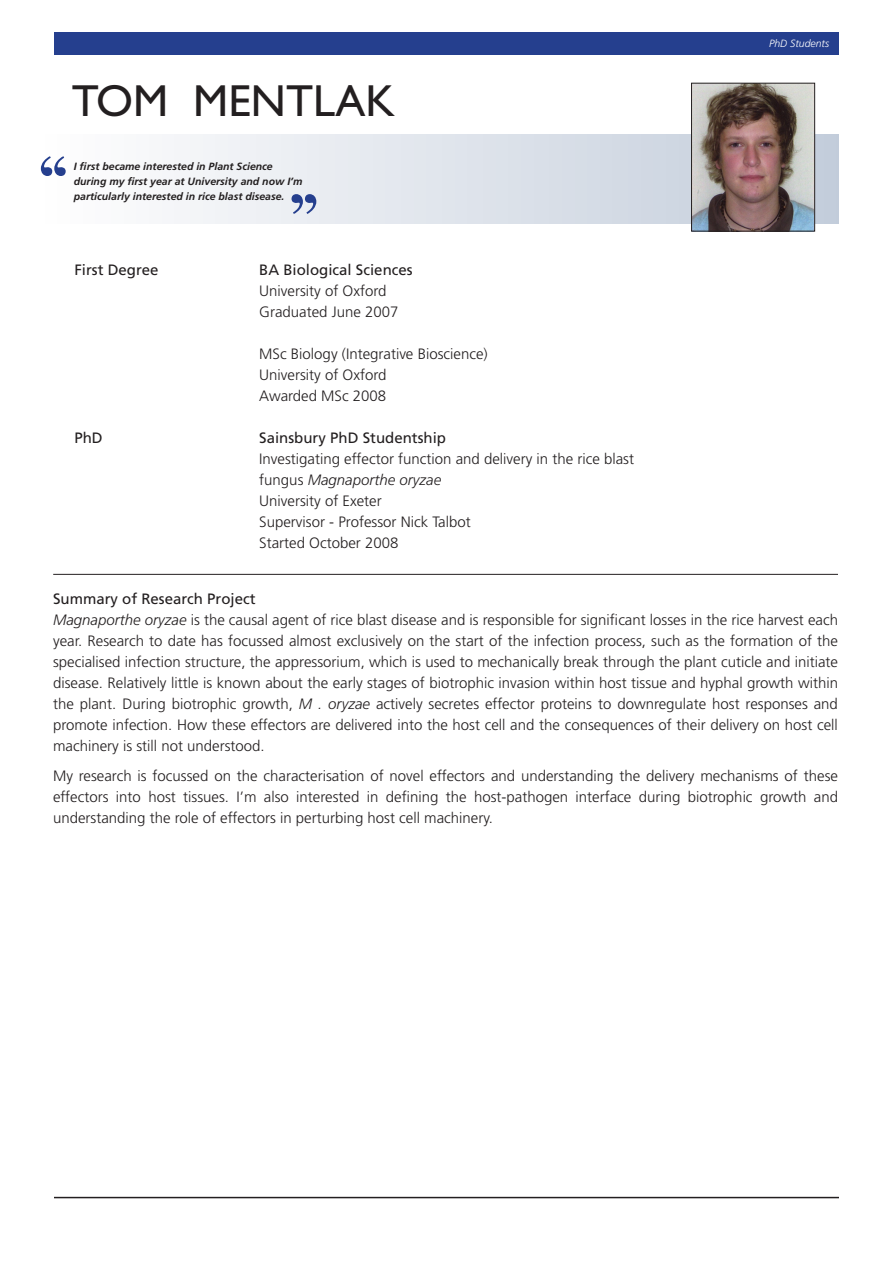
<style>
.page{position:relative;width:893px;height:1263px;background:#fff}
.page>*{position:absolute;margin:0;border:0;box-sizing:border-box;transform-origin:0 0}
.t1{font:45px "Gill Sans";color:#231f20}
.t2{font:300 15px/21px "Frutiger";color:#231f20;text-align:justify}
.Heading_1{font:15px "Frutiger";color:#231f20}
.t3{font:italic 700 10.5px/15px "Frutiger";color:#231f20}
.t4{font:italic 300 10.5px "Frutiger";color:#fff}
.s1{font-style:italic}
</style>
<div class="page">
<hr style="left:54px;top:1197px;width:785px;height:1px;background:#231f20">
<div style="left:54px;top:32px;width:785px;height:23px;background:#253f8e"></div>
<svg style="left:40px;top:135px;width:799px;height:89px"></svg>
<hr style="left:53px;top:574px;width:785px;height:1px;background:#231f20">
<img style="left:693px;top:85px;width:120px;height:144px">
<div style="left:691px;top:83px;width:124px;height:148px;border:1px solid #231f20"></div>
<svg style="left:41px;top:156px;width:25px;height:20px"></svg>
<svg style="left:292px;top:194px;width:24px;height:20px"></svg>
<p class="t1" style="left:72px;top:75px;width:325px">TOM MENTLAK</p>
<p class="t3" style="left:74px;top:159px;width:230px">I first became interested in Plant Science during my first year at University and now I’m particularly interested in rice blast disease.</p>
<p class="Heading_1" style="left:74px;top:261px;width:86px">First Degree</p>
<p class="Heading_1" style="left:74px;top:429px;width:30px">PhD</p>
<p class="Heading_1" style="left:259px;top:261px;width:155px">BA Biological Sciences</p>
<p class="t2" style="left:259px;top:280px;width:129px">University of Oxford</p>
<p class="t2" style="left:259px;top:301px;width:141px">Graduated June 2007</p>
<p class="t2" style="left:259px;top:343px;width:230px">MSc Biology (Integrative Bioscience)</p>
<p class="t2" style="left:259px;top:364px;width:129px">University of Oxford</p>
<p class="t2" style="left:259px;top:385px;width:129px">Awarded MSc 2008</p>
<p class="Heading_1" style="left:259px;top:429px;width:188px">Sainsbury PhD Studentship</p>
<p class="t2" style="left:259px;top:448px;width:376px">Investigating effector function and delivery in the rice blast fungus <span class="s1">Magnaporthe oryzae</span></p>
<p class="t2" style="left:259px;top:490px;width:124px">University of Exeter</p>
<p class="t2" style="left:259px;top:511px;width:213px">Supervisor - Professor Nick Talbot</p>
<p class="t2" style="left:259px;top:532px;width:141px">Started October 2008</p>
<p class="t4" style="left:769px;top:37px;width:62px">PhD Students</p>
<p class="Heading_1" style="left:53px;top:590px;width:204px">Summary of Research Project</p>
<p class="t2" style="left:53px;top:609px;width:786px"><span class="s1">Magnaporthe oryzae</span> is the causal agent of rice blast disease and is responsible for significant losses in the rice harvest each year. Research to date has focussed almost exclusively on the start of the infection process, such as the formation of the specialised infection structure, the appressorium, which is used to mechanically break through the plant cuticle and initiate disease. Relatively little is known about the early stages of biotrophic invasion within host tissue and hyphal growth within the plant. During biotrophic growth, <span class="s1">M . oryzae</span> actively secretes effector proteins to downregulate host responses and promote infection. How these effectors are delivered into the host cell and the consequences of their delivery on host cell machinery is still not understood.</p>
<p class="t2" style="left:53px;top:765px;width:786px">My research is focussed on the characterisation of novel effectors and understanding the delivery mechanisms of these effectors into host tissues. I’m also interested in defining the host-pathogen interface during biotrophic growth and understanding the role of effectors in perturbing host cell machinery.</p>
</div>
